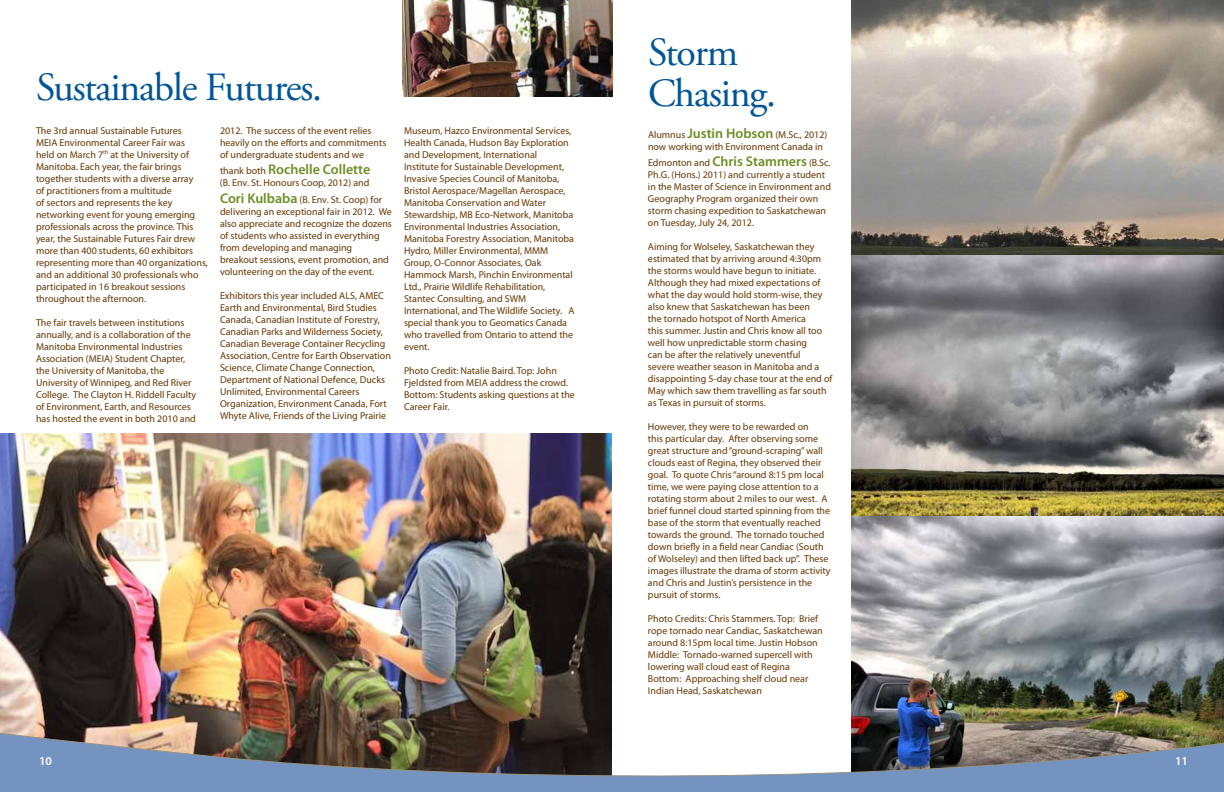
<style>
.page{position:relative;width:1224px;height:792px;background:#fff}
.page>*{position:absolute;margin:0;border:0;box-sizing:border-box;transform-origin:0 0}
.t1{font:40px/41px "Adobe Garamond Pro";letter-spacing:-.03em;color:#005596}
.t2{font:600 14px "Myriad Pro";color:#6d8d23}
.t3{font:600 12px "Myriad Pro";color:#fff}
.t4{font:10px/12px "Myriad Pro";color:#663700}
.s1{font-weight:400;font-size:10px;color:#663700}
.s2{font-weight:600;font-size:14px;color:#6d8d23}
</style>
<div class="page">
<img style="left:851px;top:256px;width:373px;height:475px">
<img style="left:0;top:434px;width:612px;height:297px">
<img style="left:402px;top:0;width:210px;height:97px">
<img style="left:852px;top:0;width:372px;height:459px">
<img style="left:0;top:731px;width:1224px;height:61px">
<h1 class="t1" style="left:36px;top:68px;width:288px">Sustainable Futures.</h1>
<p class="t4" style="left:36px;top:124px;width:173px">The 3rd annual Sustainable Futures<br>MEIA Environmental Career Fair was<br>held on March 7<sup>th</sup> at the University of Manitoba. Each year, the fair brings together students with a diverse array<br>of practitioners from a multitude<br>of sectors and represents the key networking event for young emerging professionals across the province. This year, the Sustainable Futures Fair drew more than 400 students, 60 exhibitors representing more than 40 organizations, and an additional 30 professionals who participated in 16 breakout sessions throughout the afternoon.</p>
<p class="t4" style="left:36px;top:316px;width:162px">The fair travels between institutions annually, and is a collaboration of the Manitoba Environmental Industries Association (MEIA) Student Chapter, the University of Manitoba, the University of Winnipeg, and Red River College. The Clayton H. Riddell Faculty of Environment, Earth, and Resources has hosted the event in both 2010 and</p>
<p class="t4" style="left:220px;top:124px;width:168px">2012. The success of the event relies heavily on the efforts and commitments of undergraduate students and we</p>
<h2 class="t2" style="left:220px;top:161px;width:152px"><span class="s1">thank both</span> Rochelle Collette</h2>
<p class="t4" style="left:220px;top:174px;width:164px;line-height:16.8px">(B. Env. St. Honours Coop, 2012) and<br><span class="s2">Cori Kulbaba</span> (B. Env. St. Coop) for</p>
<p class="t4" style="left:220px;top:206px;width:173px">delivering an exceptional fair in 2012. We also appreciate and recognize the dozens of students who assisted in everything from developing and managing breakout sessions, event promotion, and volunteering on the day of the event.</p>
<p class="t4" style="left:220px;top:290px;width:172px">Exhibitors this year included ALS, AMEC Earth and Environmental, Bird Studies Canada, Canadian Institute of Forestry, Canadian Parks and Wilderness Society, Canadian Beverage Container Recycling Association, Centre for Earth Observation Science, Climate Change Connection, Department of National Defence, Ducks Unlimited, Environmental Careers Organization, Environment Canada, Fort Whyte Alive, Friends of the Living Prairie</p>
<p class="t4" style="left:404px;top:124px;width:172px">Museum, Hazco Environmental Services, Health Canada, Hudson Bay Exploration and Development, International<br>Institute for Sustainable Development, Invasive Species Council of Manitoba, Bristol Aerospace/Magellan Aerospace, Manitoba Conservation and Water Stewardship, MB Eco-Network, Manitoba Environmental Industries Association, Manitoba Forestry Association, Manitoba Hydro, Miller Environmental, MMM Group, O-Connor Associates, Oak Hammock Marsh, Pinchin Environmental Ltd., Prairie Wildlife Rehabilitation, Stantec Consulting, and SWM International, and The Wildlife Society. A special thank you to Geomatics Canada who travelled from Ontario to attend the event.</p>
<p class="t4" style="left:404px;top:364px;width:173px">Photo Credit: Natalie Baird. Top: John Fjeldsted from MEIA address the crowd.<br>Bottom: Students asking questions at the Career Fair.</p>
<h1 class="t1" style="left:648px;top:34px;width:130px">Storm<br>Chasing.</h1>
<p class="t4" style="left:648px;top:128px;width:181px">Alumnus <span class="s2">Justin Hobson</span> (M.Sc., 2012) now working with Environment Canada in</p>
<p class="t4" style="left:648px;top:157px;width:184px">Edmonton and <span class="s2">Chris Stammers</span> (B.Sc.<br>Ph.G. (Hons.) 2011) and currently a student in the Master of Science in Environment and Geography Program organized their own storm chasing expedition to Saskatchewan on Tuesday, July 24, 2012.</p>
<p class="t4" style="left:648px;top:241px;width:186px">Aiming for Wolseley, Saskatchewan they estimated that by arriving around 4:30pm the storms would have begun to initiate.<br>Although they had mixed expectations of what the day would hold storm-wise, they also knew that Saskatchewan has been<br>the tornado hotspot of North America<br>this summer. Justin and Chris know all too well how unpredictable storm chasing<br>can be after the relatively uneventful<br>severe weather season in Manitoba and a disappointing 5-day chase tour at the end of May which saw them travelling as far south as Texas in pursuit of storms.</p>
<p class="t4" style="left:648px;top:421px;width:184px">However, they were to be rewarded on<br>this particular day. After observing some great structure and “ground-scraping” wall clouds east of Regina, they observed their goal. To quote Chris “around 8:15 pm local time, we were paying close attention to a rotating storm about 2 miles to our west. A brief funnel cloud started spinning from the base of the storm that eventually reached towards the ground. The tornado touched down briefly in a field near Candiac (South of Wolseley) and then lifted back up”. These images illustrate the drama of storm activity and Chris and Justin’s persistence in the pursuit of storms.</p>
<p class="t4" style="left:648px;top:613px;width:176px">Photo Credits: Chris Stammers. Top: Brief rope tornado near Candiac, Saskatchewan around 8:15pm local time. Justin Hobson Middle: Tornado-warned supercell with lowering wall cloud east of Regina Bottom: Approaching shelf cloud near Indian Head, Saskatchewan</p>
<p class="t3" style="left:39px;top:753px;width:14px">10</p>
<p class="t3" style="left:1175px;top:753px;width:14px">11</p>
</div>
